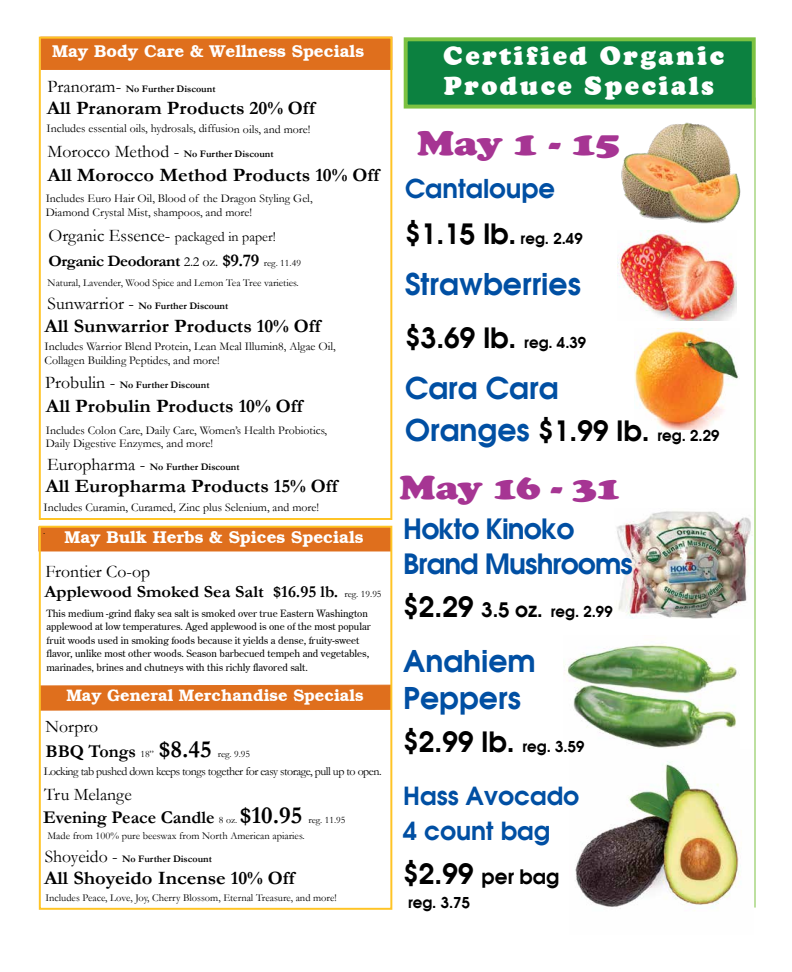
<style>
.page{position:relative;width:792px;height:972px;background:#fff}
.page>*{position:absolute;margin:0;border:0;box-sizing:border-box;transform-origin:0 0}
.t1{font:900 35px "Cooper";color:#a63593;scale:1.2 1}
.t2{font:900 34px "Cooper";letter-spacing:-.025em;color:#a63593;scale:1.2 1}
.t3{font:700 30px/37px "Avalon";color:#004fa3}
.t4{font:700 28px "Avalon";color:#000}
.t5{font:700 28px/35px "Avalon";letter-spacing:-.03em;color:#004fa3}
.t6{font:700 26px "Avalon";color:#004fa3}
.t7{font:900 25px/30px "Cooper BT";letter-spacing:.1em;color:#fff}
.t8{font:700 25px/35px "Avalon";color:#004fa3}
.t9{font:700 24.6px "Garamond";color:#000}
.t10{font:700 20px "Avalon";color:#000}
.t11{font:700 19px "Garamond";color:#000;scale:1.08 1}
.t12{font:700 18px "Garamond";color:#000}
.t13{font:17.7px "Garamond";color:#000}
.t14{font:700 17px "Brooklyn";color:#fff}
.t15{font:700 17px "Garamond";color:#000;scale:1.08 1}
.t16{font:700 16.5px "Brooklyn";color:#fff}
.t17{font:700 15.8px "Garamond";letter-spacing:-.03em;color:#000;scale:1.08 1}
.t18{font:700 15px "Avalon";color:#000}
.t19{font:14px "Garamond";color:#000}
.t20{font:12px "Garamond";letter-spacing:-.04em;color:#000}
.t21{font:11.9px/14.2px "Garamond";color:#000}
.t22{font:10.5px "Garamond";color:#000}
.t23{font:10px/13.5px "Centurion Old";color:#000}
.t24{font:700 10px "Garamond";color:#000}
.t25{font:9.9px "Garamond";color:#000}
.s1{font-weight:400;font-size:17.8px}
.s2{font-size:17.8px}
.s3{font-weight:400;font-size:14px}
.s4{font-size:18px}
.s5{font-weight:400;font-size:9.9px}
.s6{font-weight:400;font-size:17.7px}
.s7{font-size:15px}
.s8{font-size:30px;color:#004fa3}
.s9{font-size:28px}
.s10{font-size:20px}
</style>
<div class="page">
<img style="left:563px;top:644px;width:174px;height:104px">
<img style="left:575px;top:761px;width:165px;height:150px">
<img style="left:617px;top:230px;width:120px;height:91px">
<img style="left:616px;top:511px;width:136px;height:108px">
<img style="left:634px;top:328px;width:104px;height:102px">
<hr style="left:754px;top:98px;width:2px;height:810px;background:#7dc242">
<div style="left:404px;top:37px;width:352px;height:72px;background:#0c8140;border:4px solid #7dc242"></div>
<div style="left:38px;top:526px;width:354px;height:25px;background:#df6f1d"></div>
<svg style="left:42px;top:684px;width:347px;height:27px;background:#e1782c"></svg>
<div style="left:39px;top:526px;width:353px;height:384px;border:2px solid #ffc425"></div>
<div style="left:40px;top:37px;width:352px;height:33px;background:#df6f1d"></div>
<div style="left:39px;top:37px;width:353px;height:483px;border:2px solid #ffc425"></div>
<img style="left:615px;top:104px;width:133px;height:120px">
<h3 class="t14" style="left:52px;top:41px;width:314px">May Body Care &amp; Wellness Specials</h3>
<p class="t24" style="left:48px;top:82px;width:169px"><span class="s1">Pranoram-</span> No Further Discount</p>
<h3 class="t11" style="left:47px;top:95px;width:250px">All Pranoram Products 20% Off</h3>
<p class="t21" style="left:47px;top:121px;width:265px">Includes essential oils, hydrosals, diffusion oils, and more!</p>
<p class="t24" style="left:48px;top:147px;width:227px"><span class="s1">Morocco Method -</span> No Further Discount</p>
<h3 class="t11" style="left:48px;top:162px;width:309px">All Morocco Method Products 10% Off</h3>
<p class="t21" style="left:46px;top:191px;width:268px">Includes Euro Hair Oil, Blood of the Dragon Styling Gel,<br>Diamond Crystal Mist, shampoos, and more!</p>
<p class="t19" style="left:48px;top:227px;width:229px"><span class="s2">Organic Essence-</span> packaged in paper!</p>
<h3 class="t17" style="left:48px;top:250px;width:235px">Organic Deodorant <span class="s3">2.2 oz.</span> <span class="s4">$9.79</span> <span class="s5">reg. 11.49</span></h3>
<p class="t22" style="left:48px;top:276px;width:253px">Natural, Lavender, Wood Spice and Lemon Tea Tree varieties.</p>
<p class="t24" style="left:47px;top:299px;width:182px"><span class="s1">Sunwarrior -</span> No Further Discount</p>
<h3 class="t11" style="left:44px;top:314px;width:257px">All Sunwarrior Products 10% Off</h3>
<p class="t21" style="left:44px;top:339px;width:293px">Includes Warrior Blend Protein, Lean Meal Illumin8, Algae Oil,<br>Collagen Building Peptides, and more!</p>
<p class="t24" style="left:45px;top:378px;width:166px"><span class="s1">Probulin -</span> No Further Discount</p>
<h3 class="t11" style="left:46px;top:393px;width:239px">All Probulin Products 10% Off</h3>
<p class="t21" style="left:46px;top:423px;width:283px;line-height:13.3px">Includes Colon Care, Daily Care, Women’s Health Probiotics,<br>Daily Digestive Enzymes, and more!</p>
<p class="t24" style="left:47px;top:460px;width:194px"><span class="s1">Europharma -</span> No Further Discount</p>
<h3 class="t11" style="left:45px;top:473px;width:272px">All Europharma Products 15% Off</h3>
<p class="t21" style="left:44px;top:499px;width:277px">Includes Curamin, Curamed, Zinc plus Selenium, and more!</p>
<p class="t25" style="left:43px;top:524px;width:4px">.</p>
<h3 class="t14" style="left:64px;top:527px;width:301px">May Bulk Herbs &amp; Spices Specials</h3>
<h3 class="t13" style="left:46px;top:560px;width:106px">Frontier Co-op</h3>
<h3 class="t15" style="left:45px;top:580px;width:314px">Applewood Smoked Sea Salt $16.95 lb. <span class="s5">reg. 19.95</span></h3>
<p class="t23" style="left:47px;top:606px;width:326px">This medium -grind flaky sea salt is smoked over true Eastern Washington applewood at low temperatures. Aged applewood is one of the most popular fruit woods used in smoking foods because it yields a dense, fruity-sweet flavor, unlike most other woods. Season barbecued tempeh and vegetables, marinades, brines and chutneys with this richly flavored salt.</p>
<h3 class="t16" style="left:66px;top:686px;width:299px">May General Merchandise Specials</h3>
<h3 class="t13" style="left:46px;top:714px;width:54px">Norpro</h3>
<h3 class="t12" style="left:46px;top:739px;width:110px">BBQ Tongs <span class="s5">18”</span></h3>
<h3 class="t9" style="left:159px;top:732px;width:54px">$8.45</h3>
<p class="t25" style="left:218px;top:747px;width:34px">reg. 9.95</p>
<p class="t20" style="left:44px;top:763px;width:339px">Locking tab pushed down keeps tongs together for easy storage, pull up to open.</p>
<h3 class="t13" style="left:44px;top:782px;width:89px">Tru Melange</h3>
<h3 class="t12" style="left:43px;top:805px;width:196px">Evening Peace Candle <span class="s5">8 oz.</span></h3>
<h3 class="t9" style="left:240px;top:799px;width:64px">$10.95</h3>
<p class="t25" style="left:308px;top:814px;width:39px">reg. 11.95</p>
<p class="t22" style="left:47px;top:829px;width:259px">Made from 100% pure beeswax from North American apiaries.</p>
<p class="t24" style="left:45px;top:852px;width:169px"><span class="s6">Shoyeido</span> <span class="s1">-</span> No Further Discount</p>
<h3 class="t11" style="left:44px;top:865px;width:233px">All Shoyeido Incense 10% Off</h3>
<p class="t22" style="left:45px;top:891px;width:293px">Includes Peace, Love, Joy, Cherry Blossom, Eternal Treasure, and more!</p>
<h3 class="t7" style="left:443px;top:41px;width:282px">Certified Organic<br>Produce Specials</h3>
<h1 class="t1" style="left:417px;top:123px;width:171px">May 1 - 15</h1>
<h3 class="t6" style="left:405px;top:171px;width:152px">Cantaloupe</h3>
<h3 class="t4" style="left:405px;top:215px;width:179px">$1.15 lb. <span class="s7">reg. 2.49</span></h3>
<h3 class="t3" style="left:405px;top:265px;width:177px">Strawberries</h3>
<h3 class="t4" style="left:405px;top:319px;width:183px">$3.69 lb. <span class="s7">reg. 4.39</span></h3>
<h3 class="t3" style="left:405px;top:369px;width:155px">Cara Cara</h3>
<h3 class="t4" style="left:405px;top:412px;width:316px"><span class="s8">Oranges</span> $1.99 lb. <span class="s7">reg. 2.29</span></h3>
<h2 class="t2" style="left:400px;top:468px;width:186px">May 16 - 31</h2>
<h3 class="t5" style="left:403px;top:510px;width:231px">Hokto Kinoko<br>Brand Mushrooms</h3>
<p class="t18" style="left:403px;top:601px;width:211px"><span class="s9">$2.29</span> <span class="s10">3.5 oz.</span> reg. 2.99</p>
<h3 class="t3" style="left:403px;top:642px;width:134px">Anahiem<br>Peppers</h3>
<h3 class="t4" style="left:403px;top:723px;width:183px">$2.99 lb. <span class="s7">reg. 3.59</span></h3>
<h3 class="t8" style="left:403px;top:778px;width:178px">Hass Avocado<br>4 count bag</h3>
<h3 class="t10" style="left:403px;top:863px;width:158px"><span class="s9">$2.99</span> per bag</h3>
<p class="t18" style="left:408px;top:892px;width:64px">reg. 3.75</p>
</div>
